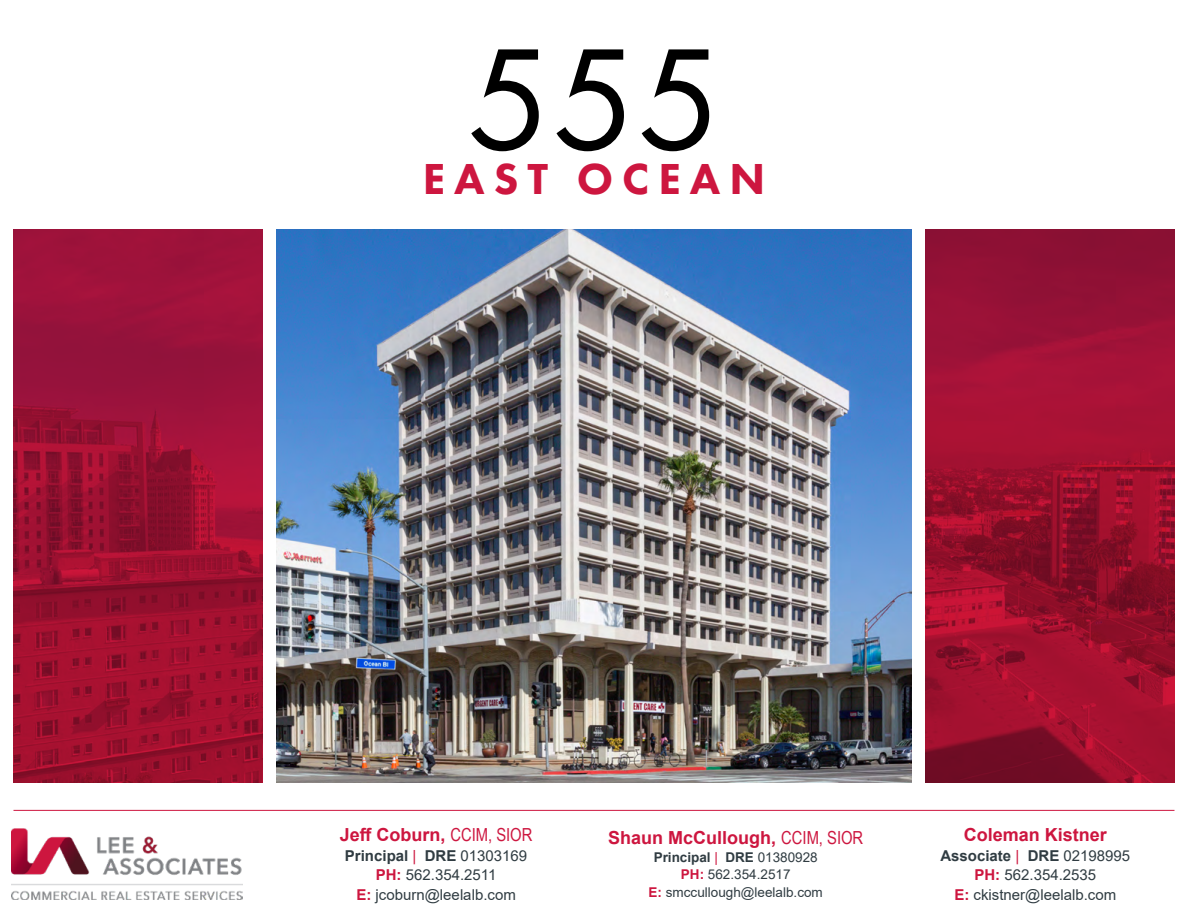
<style>
.page{position:relative;width:1188px;height:918px;background:#fff}
.page>*{position:absolute;margin:0;border:0;box-sizing:border-box;transform-origin:0 0}
.t1{font:150px "Futura PT";color:#000}
.t2{font:800 45px "Futura PT";letter-spacing:.2em;color:#cd163f}
.t3{font:700 18px "Arial";color:#cd163f}
.t4{font:15px/19.5px "Arial";color:#303c42;text-align:center}
.t5{font:13.5px/17.7px "Arial";color:#303c42;text-align:center}
.s1{font-family:"Arial Narrow";font-weight:400}
.s2{font-weight:700}
.s3{color:#cd163f}
.s4{font-weight:700;color:#cd163f}
</style>
<div class="page">
<hr style="left:14px;top:810px;width:1160px;height:1px;background:#cd163f">
<img style="left:12px;top:829px;width:231px;height:70px">
<img style="left:277px;top:230px;width:634px;height:553px">
<img style="left:925px;top:230px;width:249px;height:553px">
<img style="left:14px;top:230px;width:249px;height:553px">
<h1 class="t1" style="left:466px;top:11px;width:257px">555</h1>
<h2 class="t2" style="left:423px;top:151px;width:344px">EAST OCEAN</h2>
<p class="t3" style="left:340px;top:822px;width:194px">Jeff Coburn, <span class="s1">CCIM, SIOR</span></p>
<p class="t4" style="left:345px;top:846px;width:184px"><span class="s2">Principal</span> <span class="s3">|</span> <span class="s2">DRE</span> 01303169<br><span class="s4">PH:</span> 562.354.2511<br><span class="s4">E:</span> jcoburn@leelalb.com</p>
<p class="t3" style="left:608px;top:825px;width:257px">Shaun McCullough, <span class="s1">CCIM, SIOR</span></p>
<p class="t5" style="left:649px;top:848px;width:176px"><span class="s2">Principal</span> <span class="s3">|</span> <span class="s2">DRE</span> 01380928<br><span class="s4">PH:</span> 562.354.2517<br><span class="s4">E:</span> smccullough@leelalb.com</p>
<p class="t3" style="left:964px;top:822px;width:145px">Coleman Kistner</p>
<p class="t4" style="left:940px;top:846px;width:191px"><span class="s2">Associate</span> <span class="s3">|</span> <span class="s2">DRE</span> 02198995<br><span class="s4">PH:</span> 562.354.2535<br><span class="s4">E:</span> ckistner@leelalb.com</p>
</div>
